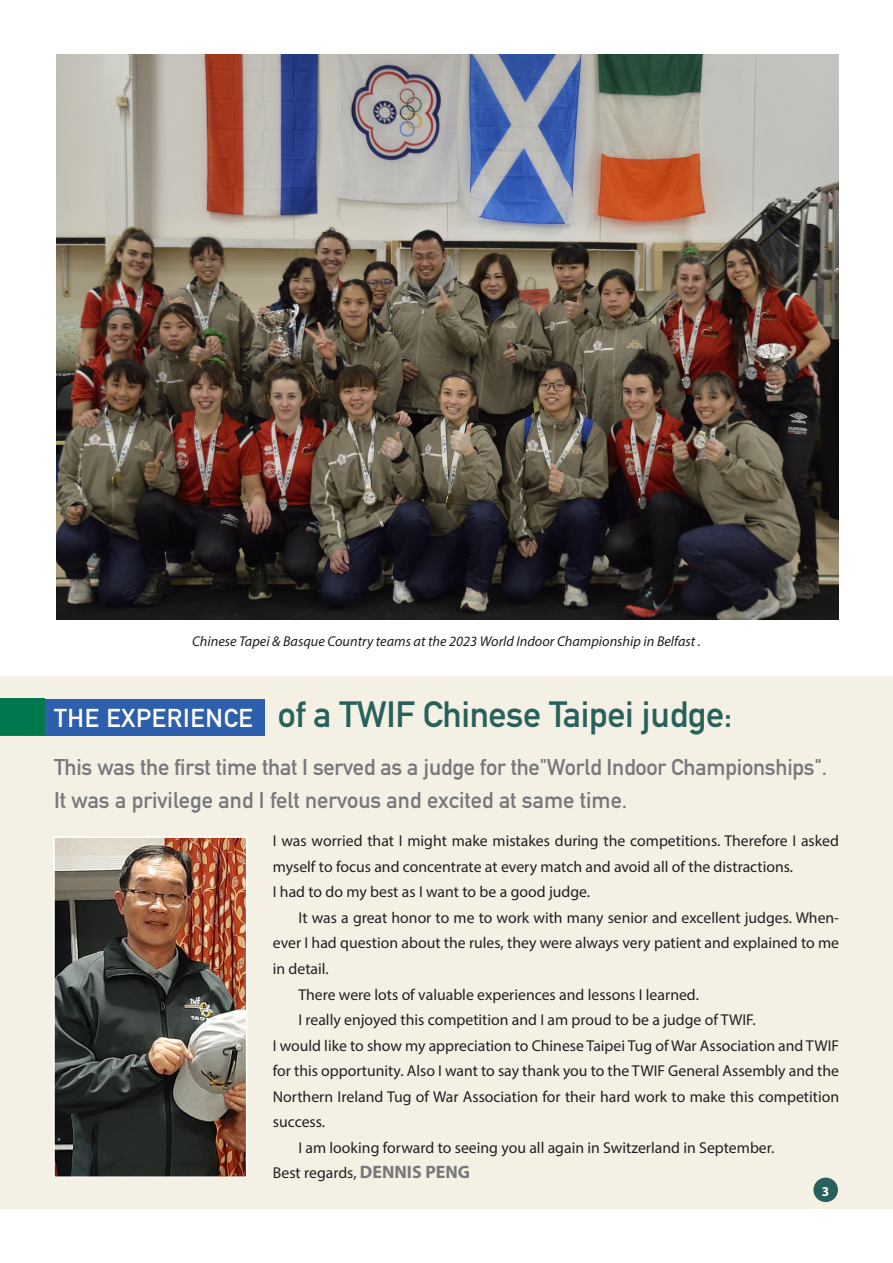
<style>
.page{position:relative;width:893px;height:1263px;background:#fff}
.page>*{position:absolute;margin:0;border:0;box-sizing:border-box;transform-origin:0 0}
.t1{font:700 36px "DIN Alternate";letter-spacing:-.01em;color:#27615b}
.t2{font:700 22.5px/33px "DIN Alternate";letter-spacing:-.01em;color:#76787b}
.t3{font:15.75px/25.5px "Myriad Pro";color:#231f20;text-align:justify}
.t4{font:italic 14.25px "Myriad Pro";color:#231f20}
.t5{font:700 13.5px "Myriad Pro";color:#fff}
.s1{font-size:25.5px;color:#fff}
.s2{font-weight:700;font-size:18px;color:#76787b}
</style>
<div class="page">
<div style="left:0;top:676px;width:893px;height:533px;background:#f5f0e4"></div>
<div style="left:0;top:699px;width:264px;height:36px;background:#2e5fac"></div>
<div style="left:0;top:699px;width:45px;height:36px;background:#00784d"></div>
<img style="left:57px;top:55px;width:782px;height:564px">
<div style="left:813px;top:1177px;width:25px;height:25px;background:#27615b;border-radius:50%"></div>
<img style="left:56px;top:839px;width:188px;height:336px">
<div style="left:53px;top:836px;width:194px;height:342px;border:2px solid #fff"></div>
<p class="t4" style="left:192px;top:632px;width:510px">Chinese Tapei &amp; Basque Country teams at the 2023 World Indoor Championship in Belfast .</p>
<p class="t1" style="left:54px;top:687px;width:680px"><span class="s1">THE EXPERIENCE</span> of a TWIF Chinese Taipei judge:</p>
<p class="t2" style="left:54px;top:749px;width:775px">This was the first time that I served as a judge for the"World Indoor Championships".<br>It was a privilege and I felt nervous and excited at same time.</p>
<p class="t3" style="left:273px;top:828px;width:568px">I was worried that I might make mistakes during the competitions. Therefore I asked myself to focus and concentrate at every match and avoid all of the distractions.</p>
<p class="t3" style="left:273px;top:879px;width:319px">I had to do my best as I want to be a good judge.</p>
<p class="t3" style="left:273px;top:905px;width:568px;text-indent:26px">It was a great honor to me to work with many senior and excellent judges. When&shy;ever I had question about the rules, they were always very patient and explained to me in detail.</p>
<p class="t3" style="left:298px;top:981px;width:402px">There were lots of valuable experiences and lessons I learned.</p>
<p class="t3" style="left:298px;top:1007px;width:459px">I really enjoyed this competition and I am proud to be a judge of TWIF.</p>
<p class="t3" style="left:273px;top:1032px;width:568px">I would like to show my appreciation to Chinese Taipei Tug of War Association and TWIF for this opportunity. Also I want to say thank you to the TWIF General Assembly and the Northern Ireland Tug of War Association for their hard work to make this competition success.</p>
<p class="t3" style="left:298px;top:1134px;width:478px">I am looking forward to seeing you all again in Switzerland in September.</p>
<p class="t3" style="left:273px;top:1160px;width:199px">Best regards, <span class="s2">DENNIS PENG</span></p>
<p class="t5" style="left:822px;top:1182px;width:9px">3</p>
</div>
